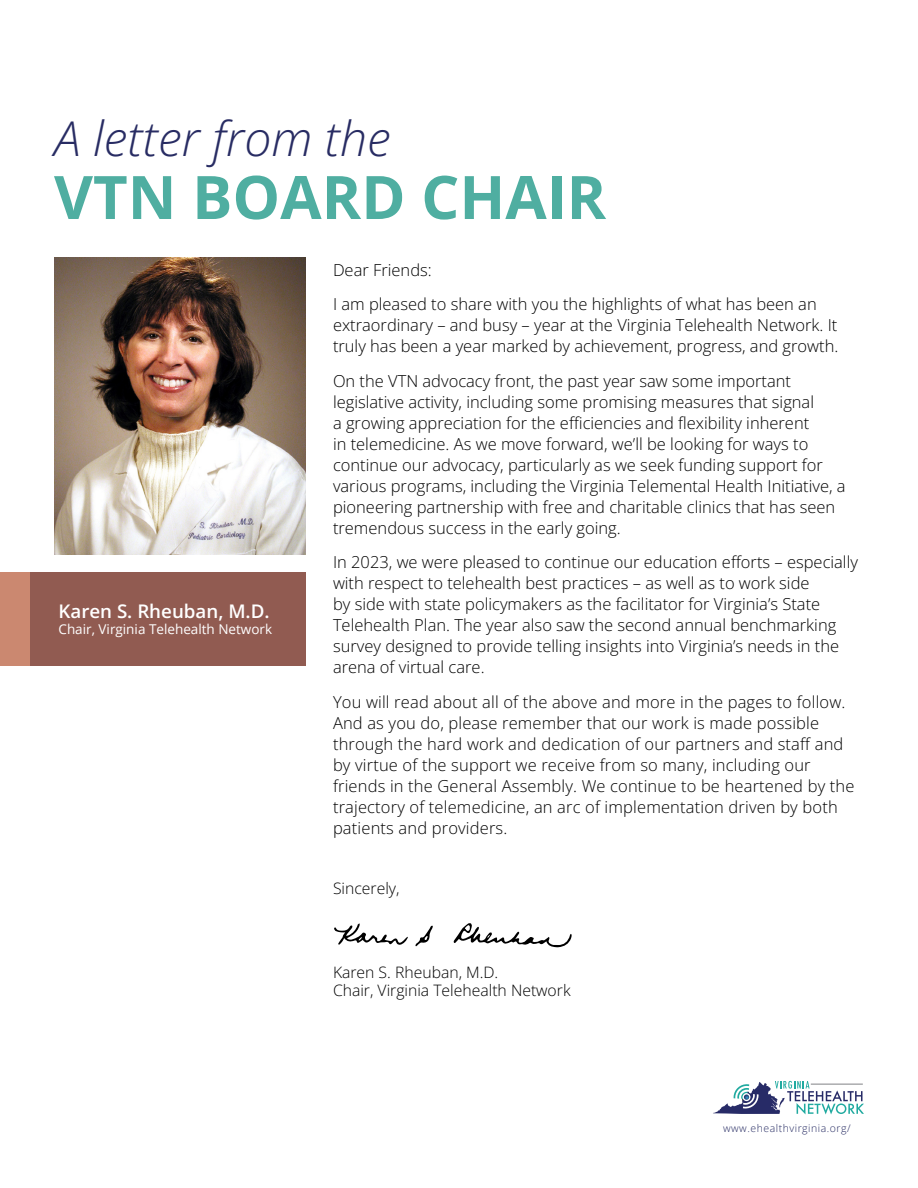
<style>
.page{position:relative;width:918px;height:1188px;background:#fff}
.page>*{position:absolute;margin:0;border:0;box-sizing:border-box;transform-origin:0 0}
.t1{font:700 60px "Open Sans";color:#4faea1}
.t2{font:italic 48px "Open Sans";color:#282c63}
.t3{font:600 18.75px "Open Sans";color:#fff}
.t4{font:300 16.5px/21px "Open Sans";color:#000}
.t5{font:300 15.75px "Open Sans";color:#000}
.t6{font:13.5px "Open Sans";color:#fff}
.t7{font:300 10.5px "Open Sans";letter-spacing:.05em;color:#272c63}
</style>
<div class="page">
<svg style="left:713px;top:1081px;width:151px;height:33px"></svg>
<hr style="left:811px;top:1084px;width:52px;height:1px;background:#808285">
<img style="left:54px;top:258px;width:252px;height:297px">
<div style="left:0;top:573px;width:306px;height:93px;background:#915b51"></div>
<div style="left:0;top:573px;width:30px;height:93px;background:#cb8870"></div>
<svg style="left:334px;top:923px;width:74px;height:22px"></svg>
<svg style="left:415px;top:926px;width:18px;height:21px"></svg>
<svg style="left:454px;top:923px;width:118px;height:24px"></svg>
<p class="t2" style="left:54px;top:105px;width:338px">A letter from the</p>
<p class="t1" style="left:54px;top:156px;width:554px">VTN BOARD CHAIR</p>
<p class="t3" style="left:58px;top:598px;width:213px">Karen S. Rheuban, M.D.</p>
<p class="t6" style="left:58px;top:620px;width:215px">Chair, Virginia Telehealth Network</p>
<p class="t4" style="left:333px;top:259px;width:100px">Dear Friends:</p>
<p class="t4" style="left:333px;top:293px;width:507px">I am pleased to share with you the highlights of what has been an extraordinary – and busy – year at the Virginia Telehealth Network. It truly has been a year marked by achievement, progress, and growth.</p>
<p class="t4" style="left:333px;top:370px;width:514px">On the VTN advocacy front, the past year saw some important legislative activity, including some promising measures that signal<br>a growing appreciation for the efficiencies and flexibility inherent<br>in telemedicine. As we move forward, we’ll be looking for ways to continue our advocacy, particularly as we seek funding support for various programs, including the Virginia Telemental Health Initiative, a pioneering partnership with free and charitable clinics that has seen tremendous success in the early going.</p>
<p class="t4" style="left:333px;top:551px;width:527px">In 2023, we were pleased to continue our education efforts – especially with respect to telehealth best practices – as well as to work side<br>by side with state policymakers as the facilitator for Virginia’s State Telehealth Plan. The year also saw the second annual benchmarking survey designed to provide telling insights into Virginia’s needs in the arena of virtual care.</p>
<p class="t4" style="left:333px;top:691px;width:523px">You will read about all of the above and more in the pages to follow.<br>And as you do, please remember that our work is made possible through the hard work and dedication of our partners and staff and by virtue of the support we receive from so many, including our friends in the General Assembly. We continue to be heartened by the trajectory of telemedicine, an arc of implementation driven by both patients and providers.</p>
<p class="t5" style="left:333px;top:877px;width:68px">Sincerely,</p>
<p class="t5" style="left:333px;top:961px;width:167px">Karen S. Rheuban, M.D.</p>
<p class="t5" style="left:333px;top:980px;width:239px">Chair, Virginia Telehealth Network</p>
<p class="t7" style="left:723px;top:1121px;width:129px">www.ehealthvirginia.org/</p>
</div>
